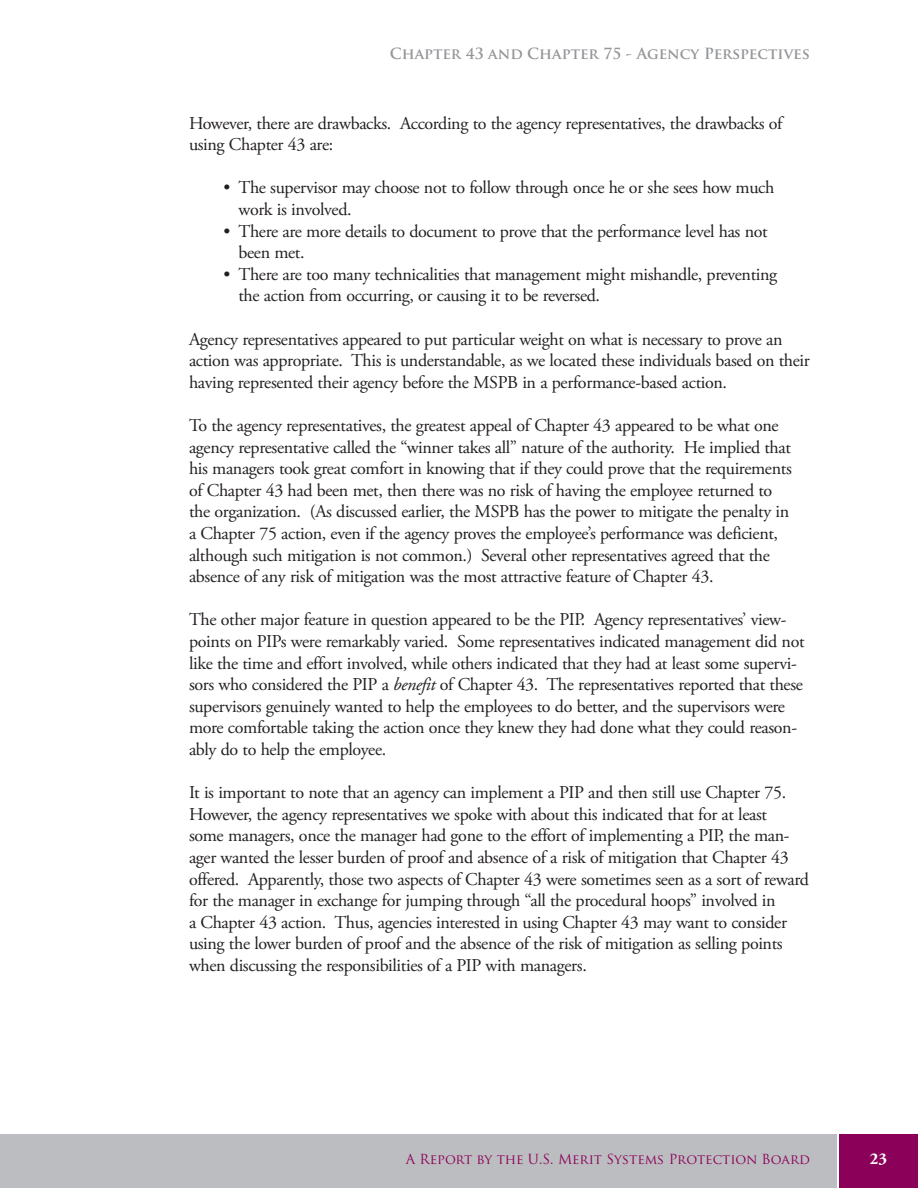
<style>
.page{position:relative;width:918px;height:1188px;background:#fff}
.page>*{position:absolute;margin:0;border:0;box-sizing:border-box;transform-origin:0 0}
.UL{font:18px/21.6px "Adobe Garamond Pro";letter-spacing:-.02em;color:#231f20}
.Subhead_14_15{font:700 16.5px "Adobe Garamond Pro";color:#fff}
.Subhead_14_15-2{font:700 15px "Trajan Pro";color:#939598}
.Subhead_14_15-3{font:13.5px "Trajan Pro";color:#8b0159}
.s1{font-style:italic}
</style>
<div class="page">
<div style="left:0;top:1134px;width:837px;height:54px;background:#bcbdc0"></div>
<div style="left:840px;top:1134px;width:78px;height:54px;background:#8b0159"></div>
<p class="Subhead_14_15-2" style="left:390px;top:45px;width:422px">Chapter 43 and Chapter 75 - Agency Perspectives</p>
<p class="UL" style="left:189px;top:113px;width:597px">However, there are drawbacks. According to the agency representatives, the drawbacks of using Chapter 43 are:</p>
<p class="UL" style="left:238px;top:178px;width:537px;text-indent:-15px">• The supervisor may choose not to follow through once he or she sees how much work is involved.</p>
<p class="UL" style="left:238px;top:221px;width:531px;text-indent:-15px">• There are more details to document to prove that the performance level has not been met.</p>
<p class="UL" style="left:238px;top:264px;width:540px;text-indent:-15px">• There are too many technicalities that management might mishandle, preventing the action from occurring, or causing it to be reversed.</p>
<p class="UL" style="left:189px;top:329px;width:622px">Agency representatives appeared to put particular weight on what is necessary to prove an action was appropriate. This is understandable, as we located these individuals based on their having represented their agency before the MSPB in a performance-based action.</p>
<p class="UL" style="left:189px;top:415px;width:604px">To the agency representatives, the greatest appeal of Chapter 43 appeared to be what one agency representative called the “winner takes all” nature of the authority. He implied that his managers took great comfort in knowing that if they could prove that the requirements of Chapter 43 had been met, then there was no risk of having the employee returned to the organization. (As discussed earlier, the MSPB has the power to mitigate the penalty in a Chapter 75 action, even if the agency proves the employee’s performance was deficient, although such mitigation is not common.) Several other representatives agreed that the absence of any risk of mitigation was the most attractive feature of Chapter 43.</p>
<p class="UL" style="left:189px;top:610px;width:617px">The other major feature in question appeared to be the PIP. Agency representatives’ view&shy;points on PIPs were remarkably varied. Some representatives indicated management did not like the time and effort involved, while others indicated that they had at least some supervi&shy;sors who considered the PIP a <span class="s1">benefit</span> of Chapter 43. The representatives reported that these supervisors genuinely wanted to help the employees to do better, and the supervisors were more comfortable taking the action once they knew they had done what they could reason&shy;ably do to help the employee.</p>
<p class="UL" style="left:189px;top:782px;width:622px">It is important to note that an agency can implement a PIP and then still use Chapter 75.<br>However, the agency representatives we spoke with about this indicated that for at least<br>some managers, once the manager had gone to the effort of implementing a PIP, the man&shy;ager wanted the lesser burden of proof and absence of a risk of mitigation that Chapter 43 offered. Apparently, those two aspects of Chapter 43 were sometimes seen as a sort of reward for the manager in exchange for jumping through “all the procedural hoops” involved in<br>a Chapter 43 action. Thus, agencies interested in using Chapter 43 may want to consider using the lower burden of proof and the absence of the risk of mitigation as selling points when discussing the responsibilities of a PIP with managers.</p>
<p class="Subhead_14_15-3" style="left:406px;top:1150px;width:406px">A Report by the U.S. Merit Systems Protection Board</p>
<p class="Subhead_14_15" style="left:870px;top:1150px;width:19px">23</p>
</div>
